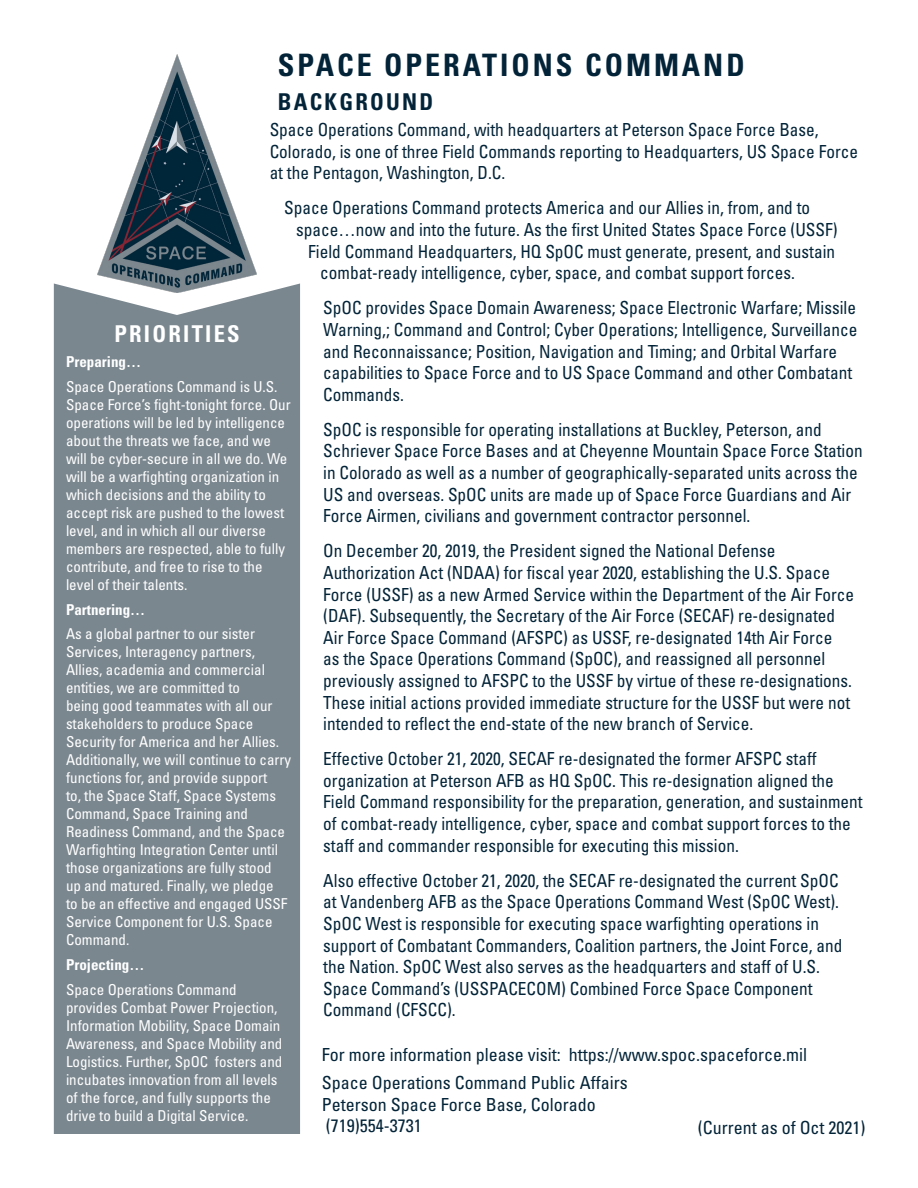
<style>
.page{position:relative;width:918px;height:1188px;background:#fff}
.page>*{position:absolute;margin:0;border:0;box-sizing:border-box;transform-origin:0 0}
.t1{font:700 condensed 30.9px "Univers LT Std";letter-spacing:.1em;color:#032438}
.t2{font:700 condensed 23.1px "Univers LT Std";letter-spacing:.1em;color:#fff}
.t3{font:700 condensed 23.1px "Univers LT Std";letter-spacing:.1em;color:#032438}
.t4{font:condensed 18px/21.6px "Univers LT Std";color:#032438;scale:.96 1}
.t5{font:condensed 18px/21.6px "Univers LT Std";color:#032438}
.t6{font:condensed 15px/18px "Univers LT Std";color:#fff}
.t7{font:700 condensed 15px "Univers LT Std";color:#fff}
</style>
<div class="page">
<div style="left:54px;top:284px;width:246px;height:850px;background:#7b878f"></div>
<img style="left:98px;top:54px;width:158px;height:238px">
<p class="t1" style="left:278px;top:46px;width:468px">SPACE OPERATIONS COMMAND</p>
<p class="t3" style="left:278px;top:87px;width:157px">BACKGROUND</p>
<p class="t4" style="left:270px;top:119px;width:614px">Space Operations Command, with headquarters at Peterson Space Force Base,<br>Colorado, is one of three Field Commands reporting to Headquarters, US Space Force at the Pentagon, Washington, D.C.</p>
<p class="t4" style="left:284px;top:197px;width:549px">Space Operations Command protects America and our Allies in, from, and to</p>
<p class="t4" style="left:296px;top:219px;width:565px">space…now and into the future. As the first United States Space Force (USSF)</p>
<p class="t4" style="left:308px;top:240px;width:550px">Field Command Headquarters, HQ SpOC must generate, present, and sustain</p>
<p class="t4" style="left:320px;top:262px;width:496px">combat-ready intelligence, cyber, space, and combat support forces.</p>
<p class="t4" style="left:323px;top:297px;width:558px">SpOC provides Space Domain Awareness; Space Electronic Warfare; Missile Warning,; Command and Control; Cyber Operations; Intelligence, Surveillance and Reconnaissance; Position, Navigation and Timing; and Orbital Warfare capabilities to Space Force and to US Space Command and other Combatant Commands.</p>
<p class="t4" style="left:323px;top:418px;width:563px">SpOC is responsible for operating installations at Buckley, Peterson, and Schriever Space Force Bases and at Cheyenne Mountain Space Force Station in Colorado as well as a number of geographically-separated units across the US and overseas. SpOC units are made up of Space Force Guardians and Air Force Airmen, civilians and government contractor personnel.</p>
<p class="t4" style="left:323px;top:540px;width:554px">On December 20, 2019, the President signed the National Defense Authorization Act (NDAA) for fiscal year 2020, establishing the U.S. Space Force (USSF) as a new Armed Service within the Department of the Air Force (DAF). Subsequently, the Secretary of the Air Force (SECAF) re-designated Air Force Space Command (AFSPC) as USSF, re-designated 14th Air Force<br>as the Space Operations Command (SpOC), and reassigned all personnel previously assigned to AFSPC to the USSF by virtue of these re-designations.<br>These initial actions provided immediate structure for the USSF but were not intended to reflect the end-state of the new branch of Service.</p>
<p class="t4" style="left:323px;top:748px;width:563px">Effective October 21, 2020, SECAF re-designated the former AFSPC staff organization at Peterson AFB as HQ SpOC. This re-designation aligned the Field Command responsibility for the preparation, generation, and sustainment of combat-ready intelligence, cyber, space and combat support forces to the staff and commander responsible for executing this mission.</p>
<p class="t4" style="left:323px;top:869px;width:542px">Also effective October 21, 2020, the SECAF re-designated the current SpOC at Vandenberg AFB as the Space Operations Command West (SpOC West).<br>SpOC West is responsible for executing space warfighting operations in support of Combatant Commanders, Coalition partners, the Joint Force, and the Nation. SpOC West also serves as the headquarters and staff of U.S.<br>Space Command’s (USSPACECOM) Combined Force Space Component Command (CFSCC).</p>
<p class="t5" style="left:322px;top:1043px;width:487px">For more information please visit: https://www.spoc.spaceforce.mil</p>
<p class="t5" style="left:322px;top:1072px;width:307px">Space Operations Command Public Affairs<br>Peterson Space Force Base, Colorado (719)554-3731</p>
<p class="t2" style="left:114px;top:320px;width:127px">PRIORITIES</p>
<p class="t7" style="left:66px;top:353px;width:76px">Preparing…</p>
<p class="t6" style="left:66px;top:377px;width:226px">Space Operations Command is U.S.<br>Space Force’s fight-tonight force. Our operations will be led by intelligence about the threats we face, and we will be cyber-secure in all we do. We will be a warfighting organization in which decisions and the ability to accept risk are pushed to the lowest level, and in which all our diverse members are respected, able to fully contribute, and free to rise to the level of their talents.</p>
<p class="t7" style="left:66px;top:600px;width:81px">Partnering…</p>
<p class="t6" style="left:66px;top:625px;width:227px">As a global partner to our sister<br>Services, Interagency partners,<br>Allies, academia and commercial entities, we are committed to<br>being good teammates with all our stakeholders to produce Space<br>Security for America and her Allies.<br>Additionally, we will continue to carry functions for, and provide support<br>to, the Space Staff, Space Systems<br>Command, Space Training and<br>Readiness Command, and the Space<br>Warfighting Integration Center until those organizations are fully stood<br>up and matured. Finally, we pledge<br>to be an effective and engaged USSF<br>Service Component for U.S. Space<br>Command.</p>
<p class="t7" style="left:66px;top:956px;width:80px">Projecting…</p>
<p class="t6" style="left:66px;top:980px;width:218px">Space Operations Command provides Combat Power Projection, Information Mobility, Space Domain Awareness, and Space Mobility and Logistics. Further, SpOC fosters and incubates innovation from all levels of the force, and fully supports the drive to build a Digital Service.</p>
<p class="t5" style="left:698px;top:1117px;width:169px">(Current as of Oct 2021)</p>
</div>
